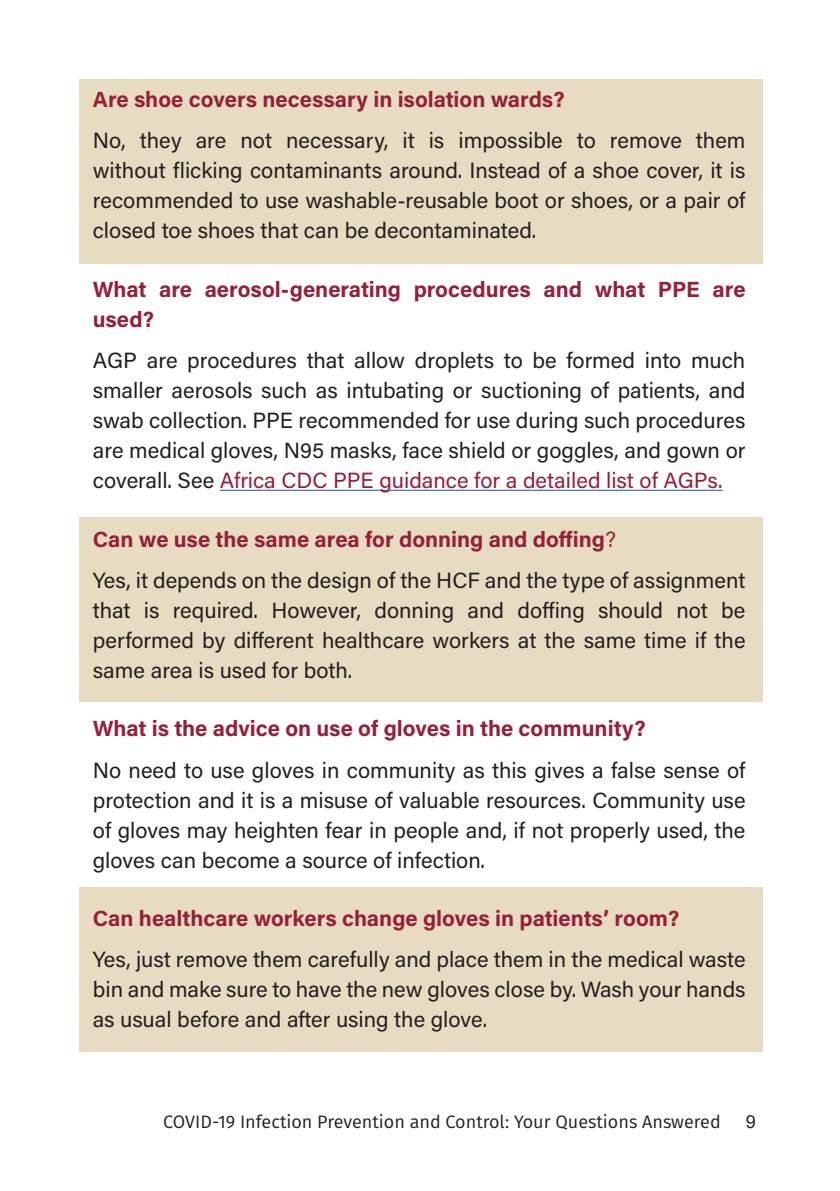
<style>
.page{position:relative;width:840px;height:1191px;background:#fff}
.page>*{position:absolute;margin:0;border:0;box-sizing:border-box;transform-origin:0 0}
.t1{font:22px/30px "Acumin Pro";color:#231f20;text-align:justify}
.t2{font:700 22px/30px "Acumin Pro";color:#961f39}
.t3{font:18px "Fira Sans";color:#231f20}
.t4{font:18px "Arial";color:#231f20}
.s1{color:#961f39}
.s2{font-weight:700;color:#961f39}
</style>
<div class="page">
<div style="left:79px;top:887px;width:684px;height:165px;background:#e7dbc1"></div>
<div style="left:79px;top:517px;width:684px;height:184px;background:#e7dbc1"></div>
<div style="left:79px;top:79px;width:684px;height:185px;background:#e7dbc1"></div>
<hr style="left:220px;top:490px;width:502px;height:1px;background:#2865b1">
<p class="t2" style="left:93px;top:83px;width:473px">Are shoe covers necessary in isolation wards?</p>
<p class="t1" style="left:93px;top:125px;width:653px">No, they are not necessary, it is impossible to remove them without flicking contaminants around. Instead of a shoe cover, it is recommended to use washable-reusable boot or shoes, or a pair of closed toe shoes that can be decontaminated.</p>
<p class="t2" style="left:93px;top:273px;width:654px">What are aerosol-generating procedures and what PPE are used?</p>
<p class="t1" style="left:93px;top:344px;width:654px">AGP are procedures that allow droplets to be formed into much smaller aerosols such as intubating or suctioning of patients, and swab collection. PPE recommended for use during such procedures are medical gloves, N95 masks, face shield or goggles, and gown or coverall. See <span class="s1">Africa CDC PPE guidance for a detailed list of AGPs.</span></p>
<p class="t1" style="left:93px;top:517px;width:653px;line-height:41.4px"><span class="s2">Can we use the same area for donning and doffing</span><span class="s1">?<br></span>Yes, it depends on the design of the HCF and the type of assignment</p>
<p class="t1" style="left:93px;top:594px;width:654px">that is required. However, donning and doffing should not be performed by different healthcare workers at the same time if the same area is used for both.</p>
<p class="t2" style="left:93px;top:712px;width:554px">What is the advice on use of gloves in the community?</p>
<p class="t1" style="left:93px;top:754px;width:654px">No need to use gloves in community as this gives a false sense of protection and it is a misuse of valuable resources. Community use of gloves may heighten fear in people and, if not properly used, the gloves can become a source of infection.</p>
<p class="t2" style="left:93px;top:902px;width:587px">Can healthcare workers change gloves in patients’ room?</p>
<p class="t1" style="left:93px;top:943px;width:654px">Yes, just remove them carefully and place them in the medical waste bin and make sure to have the new gloves close by. Wash your hands as usual before and after using the glove.</p>
<p class="t3" style="left:163px;top:1108px;width:558px">COVID-19 Infection Prevention and Control: Your Questions Answered</p>
<p class="t4" style="left:745px;top:1109px;width:12px">9</p>
</div>
